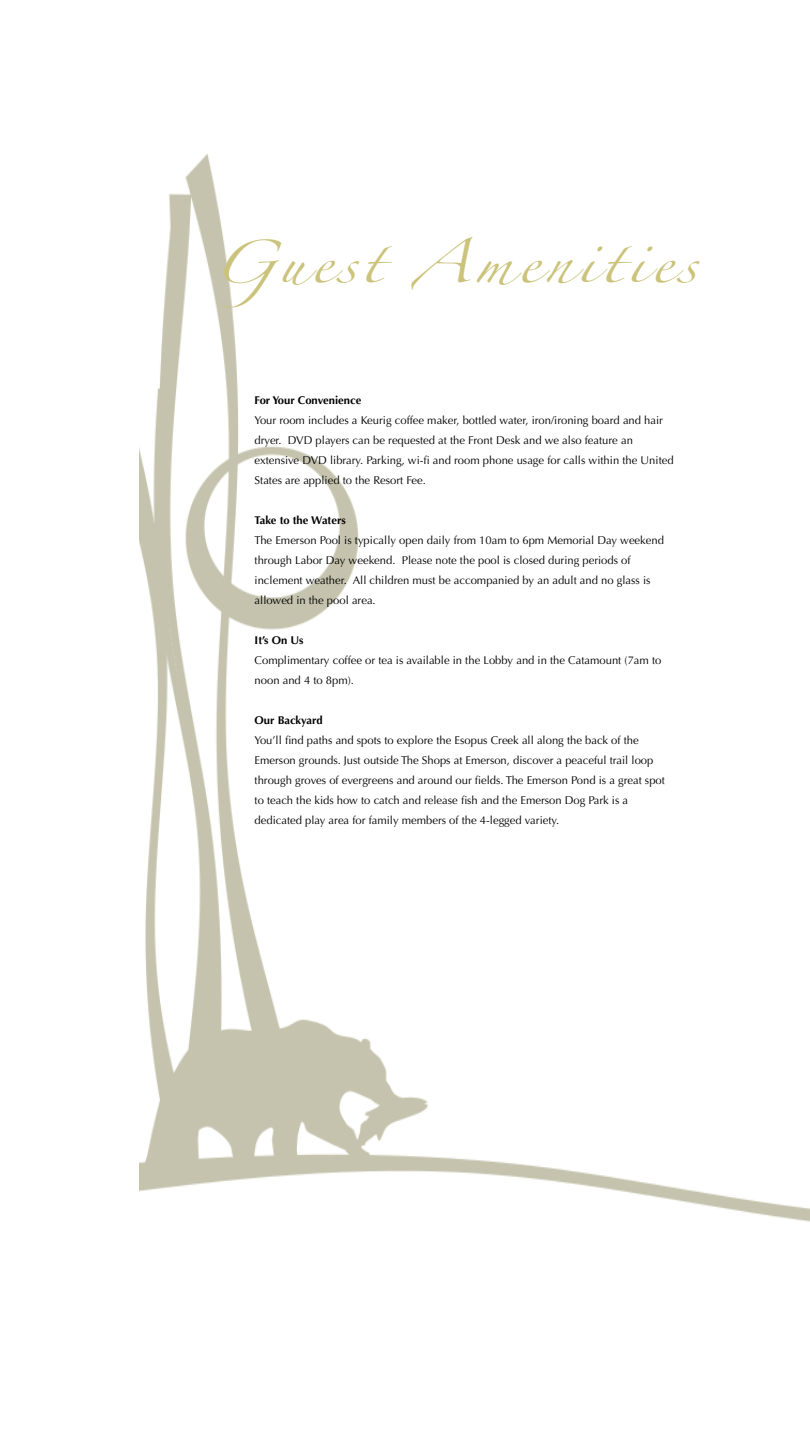
<style>
.page{position:relative;width:810px;height:1440px;background:#fff}
.page>*{position:absolute;margin:0;border:0;box-sizing:border-box;transform-origin:0 0}
.t1{font:38.75px "Zapfino";letter-spacing:.1em;color:#cbc37b;scale:1.12 1}
.t2{font:11.25px/20px "Optima";color:#000}
.t3{font:700 11.25px "Optima";color:#000}
</style>
<div class="page">
<img style="left:140px;top:155px;width:670px;height:1067px">
<h1 class="t1" style="left:212px;top:245px;width:434px">Guest Amenities</h1>
<p class="t3" style="left:255px;top:394px;width:108px">For Your Convenience</p>
<p class="t2" style="left:255px;top:411px;width:421px">Your room includes a Keurig coffee maker, bottled water, iron/ironing board and hair dryer. DVD players can be requested at the Front Desk and we also feature an extensive DVD library. Parking, wi-fi and room phone usage for calls within the United States are applied to the Resort Fee.</p>
<p class="t3" style="left:255px;top:514px;width:93px">Take to the Waters</p>
<p class="t2" style="left:255px;top:531px;width:411px">The Emerson Pool is typically open daily from 10am to 6pm Memorial Day weekend through Labor Day weekend. Please note the pool is closed during periods of inclement weather. All children must be accompanied by an adult and no glass is allowed in the pool area.</p>
<p class="t3" style="left:255px;top:634px;width:50px">It’s On Us</p>
<p class="t2" style="left:255px;top:651px;width:408px">Complimentary coffee or tea is available in the Lobby and in the Catamount (7am to noon and 4 to 8pm).</p>
<p class="t3" style="left:255px;top:714px;width:70px">Our Backyard</p>
<p class="t2" style="left:255px;top:731px;width:412px">You’ll find paths and spots to explore the Esopus Creek all along the back of the Emerson grounds. Just outside The Shops at Emerson, discover a peaceful trail loop through groves of evergreens and around our fields. The Emerson Pond is a great spot to teach the kids how to catch and release fish and the Emerson Dog Park is a dedicated play area for family members of the 4-legged variety.</p>
</div>
